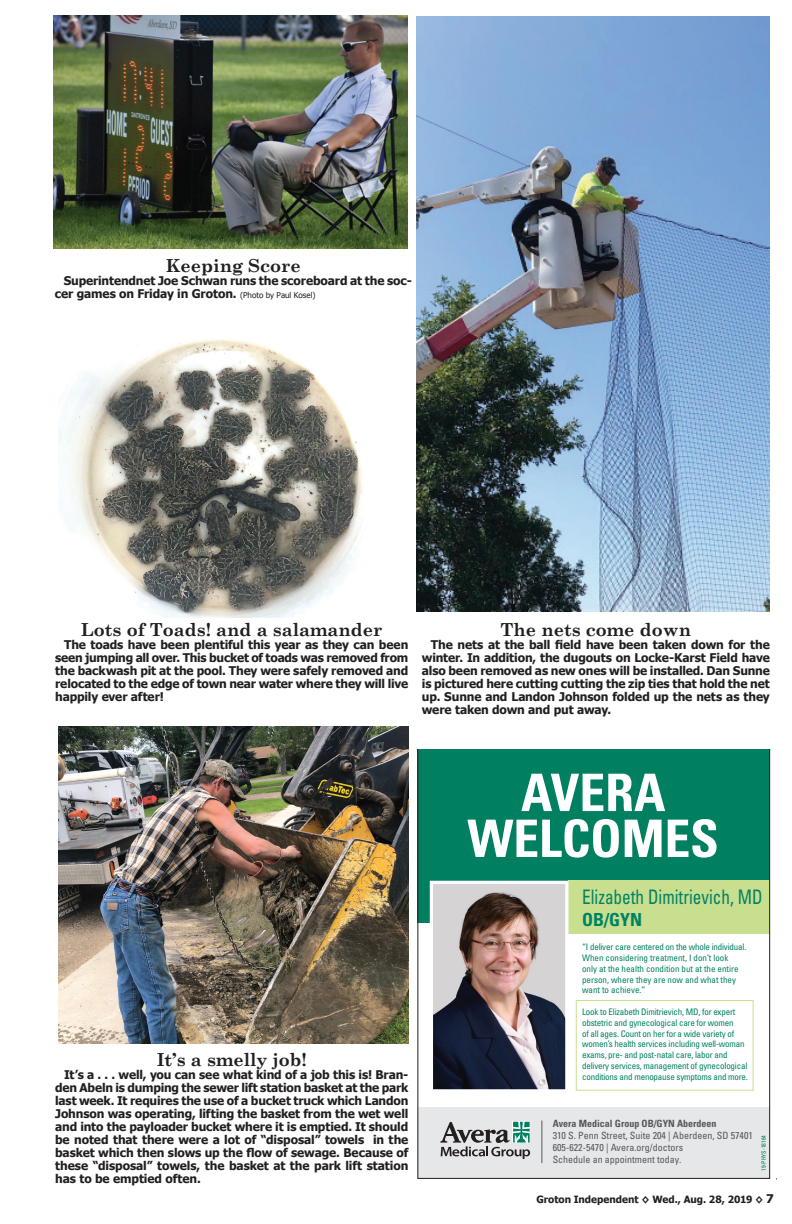
<style>
.page{position:relative;width:792px;height:1224px;background:#fff}
.page>*{position:absolute;margin:0;border:0;box-sizing:border-box;transform-origin:0 0}
.t1{font:700 condensed 51.7px/45.9px "Univers";letter-spacing:-.005em;color:#fff;text-align:center}
.t2{font:condensed 20px "Univers";color:#008164;scale:.86 1}
.t3{font:700 18px "Century Schoolbook";color:#231f20}
.t4{font:700 condensed 18px "Univers";color:#008164}
.t5{font:700 12px/13px "Tahoma";letter-spacing:-.01em;color:#231f20;text-align:justify}
.t6{font:condensed 10px/12px "Univers";color:#57585a}
.t7{font:700 10px "Tahoma";color:#231f20}
.t8{font:700 condensed 10px "Univers";color:#57585a}
.t9{font:condensed 9px/10.8px "Univers";letter-spacing:-.02em;color:#008164}
.t10{font:condensed 9px/10.8px "Univers";color:#008164}
.t11{font:condensed 6px "Univers";color:#008061}
.s1{font-weight:400;font-size:8px}
.s2{font-size:12px}
</style>
<div class="page">
<img style="left:58px;top:339px;width:305px;height:278px">
<img style="left:417px;top:16px;width:353px;height:596px">
<img style="left:59px;top:726px;width:349px;height:318px">
<svg style="left:417px;top:749px;width:353px;height:430px"></svg>
<img style="left:53px;top:15px;width:354px;height:233px">
<h3 class="t3" style="left:166px;top:254px;width:137px">Keeping Score</h3>
<p class="t5" style="left:55px;top:273px;width:359px;text-indent:9px">Superintendnet Joe Schwan runs the scoreboard at the soc&shy;cer games on Friday in Groton. <span class="s1">(Photo by Paul Kosel)</span></p>
<h3 class="t3" style="left:81px;top:618px;width:303px">Lots of Toads! and a salamander</h3>
<p class="t5" style="left:55px;top:637px;width:355px;text-indent:9px">The toads have been plentiful this year as they can been seen jumping all over. This bucket of toads was removed from the backwash pit at the pool. They were safely removed and relocated to the edge of town near water where they will live happily ever after!</p>
<h3 class="t3" style="left:501px;top:618px;width:192px">The nets come down</h3>
<p class="t5" style="left:422px;top:637px;width:349px;text-indent:9px">The nets at the ball field have been taken down for the winter. In addition, the dugouts on Locke-Karst Field have also been removed as new ones will be installed. Dan Sunne is pictured here cutting cutting the zip ties that hold the net up. Sunne and Landon Johnson folded up the nets as they were taken down and put away.</p>
<h3 class="t3" style="left:157px;top:1049px;width:152px">It’s a smelly job!</h3>
<p class="t5" style="left:55px;top:1068px;width:355px;text-indent:9px">It’s a . . . well, you can see what kind of a job this is! Bran&shy;den Abeln is dumping the sewer lift station basket at the park last week. It requires the use of a bucket truck which Landon Johnson was operating, lifting the basket from the wet well and into the payloader bucket where it is emptied. It should be noted that there were a lot of “disposal” towels in the basket which then slows up the flow of sewage. Because of these “disposal” towels, the basket at the park lift station has to be emptied often.</p>
<h1 class="t1" style="left:467px;top:770px;width:253px">AVERA<br>WELCOMES</h1>
<h2 class="t2" style="left:582px;top:885px;width:211px">Elizabeth Dimitrievich, MD</h2>
<h3 class="t4" style="left:582px;top:908px;width:62px">OB/GYN</h3>
<p class="t10" style="left:582px;top:942px;width:166px">“I deliver care centered on the whole individual.<br>When considering treatment, I don’t look<br>only at the health condition but at the entire person, where they are now and what they want to achieve.”</p>
<p class="t9" style="left:582px;top:1006px;width:167px">Look to Elizabeth Dimitrievich, MD, for expert obstetric and gynecological care for women<br>of all ages. Count on her for a wide variety of women’s health services including well-woman exams, pre- and post-natal care, labor and delivery services, management of gynecological conditions and menopause symptoms and more.</p>
<p class="t8" style="left:553px;top:1117px;width:165px">Avera Medical Group OB/GYN Aberdeen</p>
<p class="t6" style="left:553px;top:1129px;width:202px">310 S. Penn Street, Suite 204 | Aberdeen, SD 57401<br>605-622-5470 | Avera.org/doctors<br>Schedule an appointment today.</p>
<p class="t11" style="left:760px;top:1171px;width:37px;rotate:-90deg">19-PHYS-18164</p>
<p class="t7" style="left:536px;top:1192px;width:239px">Groton Independent ◊ Wed., Aug. 28, 2019 ◊ <span class="s2">7</span></p>
</div>
